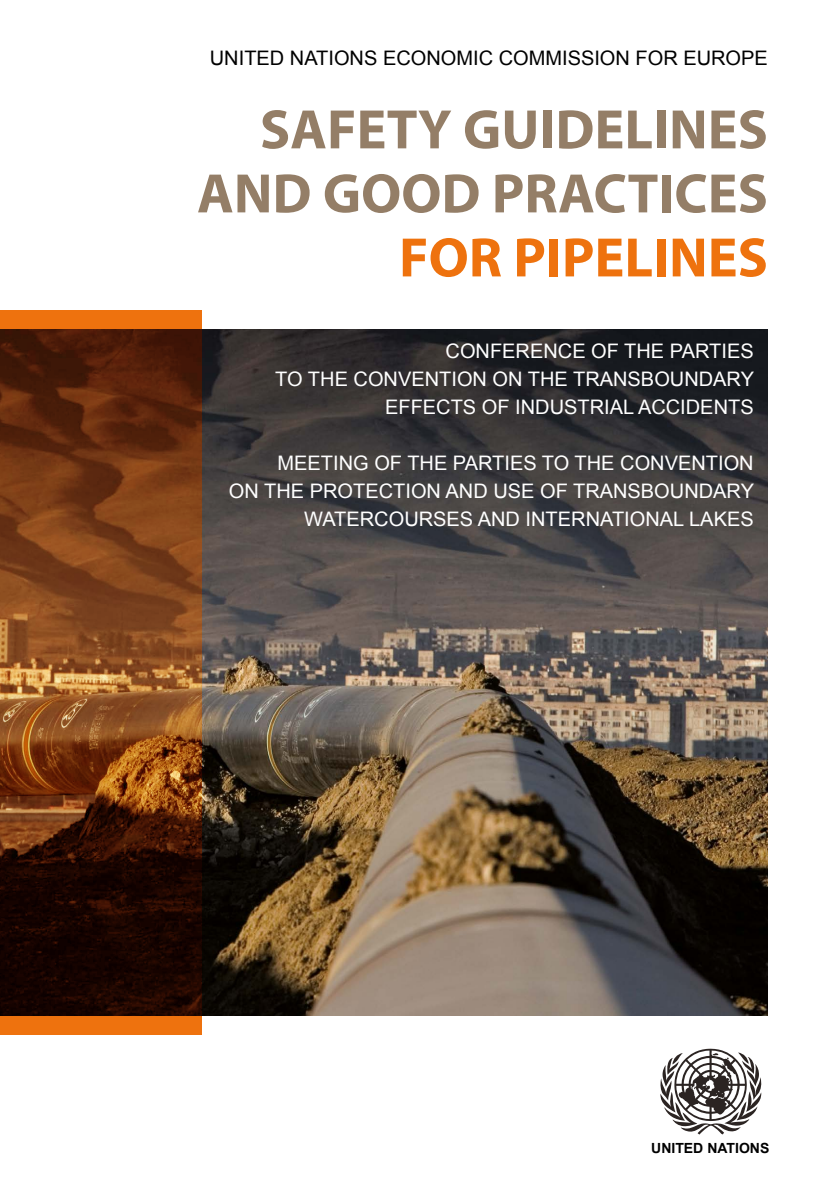
<style>
.page{position:relative;width:840px;height:1191px;background:#fff}
.page>*{position:absolute;margin:0;border:0;box-sizing:border-box;transform-origin:0 0}
.t1{font:700 56px/64px "Myriad Pro";color:#947e67;text-align:right}
.t2{font:700 56px "Myriad Pro";color:#ee720e}
.t3{font:20px/28px "Arial";color:#fff;text-align:right}
.t4{font:20px "Arial";color:#000}
.t5{font:700 14px "Arial";color:#000}
</style>
<div class="page">
<img style="left:201px;top:330px;width:566px;height:686px">
<svg style="left:0;top:310px;width:201px;height:725px;background:#693312"></svg>
<svg style="left:660px;top:1048px;width:100px;height:86px"></svg>
<p class="t4" style="left:210px;top:45px;width:559px">UNITED NATIONS ECONOMIC COMMISSION FOR EUROPE</p>
<h1 class="t1" style="left:197px;top:96px;width:572px">SAFETY GUIDELINES<br>AND GOOD PRACTICES</h1>
<h1 class="t2" style="left:399px;top:221px;width:370px">FOR PIPELINES</h1>
<p class="t3" style="left:275px;top:337px;width:480px">CONFERENCE OF THE PARTIES<br>TO THE CONVENTION ON THE TRANSBOUNDARY<br>EFFECTS OF INDUSTRIAL ACCIDENTS</p>
<p class="t3" style="left:229px;top:449px;width:526px">MEETING OF THE PARTIES TO THE CONVENTION<br>ON THE PROTECTION AND USE OF TRANSBOUNDARY<br>WATERCOURSES AND INTERNATIONAL LAKES</p>
<p class="t5" style="left:651px;top:1139px;width:119px">UNITED NATIONS</p>
</div>
